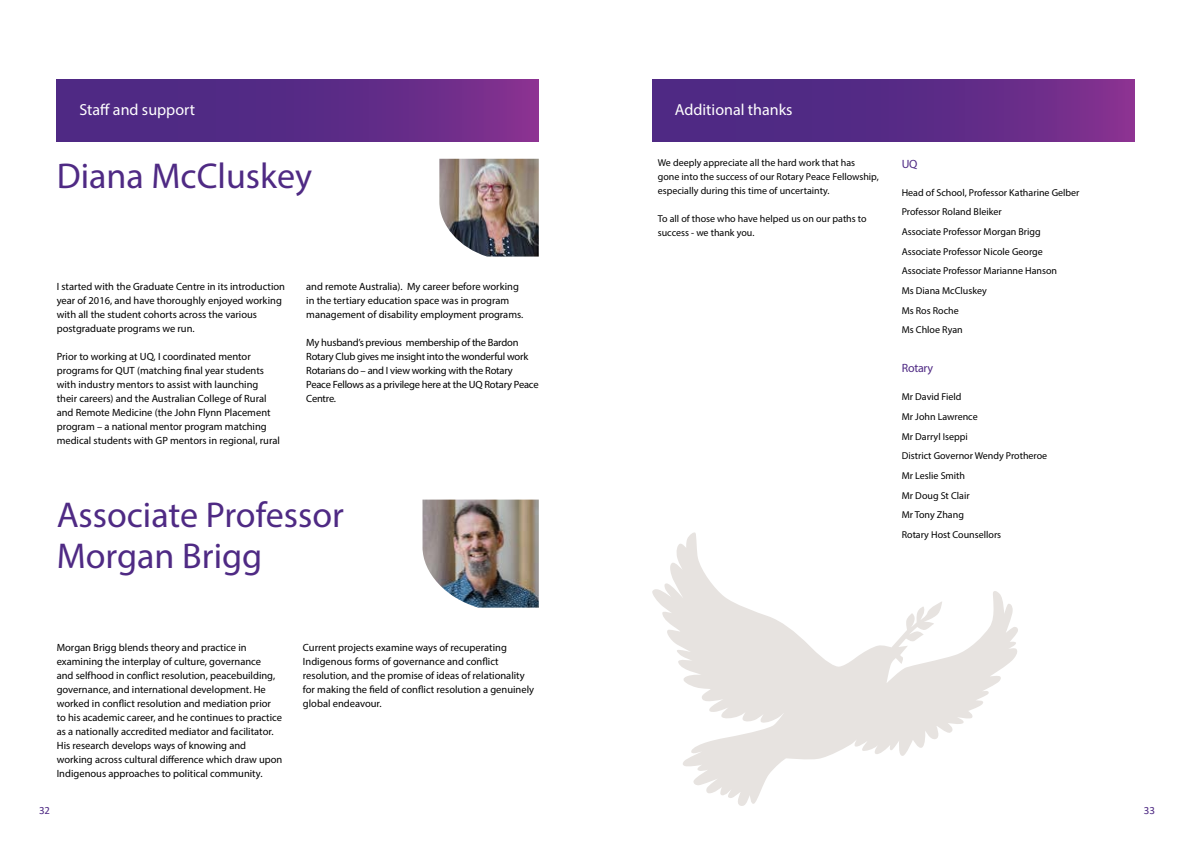
<style>
.page{position:relative;width:1191px;height:842px;background:#fff}
.page>*{position:absolute;margin:0;border:0;box-sizing:border-box;transform-origin:0 0}
.t1{font:36px/41.7px "Myriad Pro";color:#4f2a84}
.t2{font:16px "Myriad Pro";color:#fff}
.t3{font:12px "Myriad Pro";letter-spacing:-.02em;color:#4f2a84}
.t4{font:11px "Calibri";color:#4f2a84}
.t5{font:10.5px/14px "Myriad Pro";color:#000}
.t6{font:10.5px/14px "Myriad Pro";letter-spacing:-.02em;color:#000}
.t7{font:10px/19.7px "Myriad Pro";color:#000}
</style>
<div class="page">
<img style="left:439px;top:159px;width:100px;height:98px">
<img style="left:422px;top:500px;width:117px;height:108px">
<svg style="left:57px;top:79px;width:482px;height:63px;background:#5e2b87"></svg>
<svg style="left:652px;top:79px;width:482px;height:63px;background:#5e2b87"></svg>
<svg style="left:652px;top:532px;width:366px;height:274px"></svg>
<h2 class="t2" style="left:79px;top:100px;width:117px">Staff and support</h2>
<h1 class="t1" style="left:57px;top:154px;width:257px">Diana McCluskey</h1>
<p class="t5" style="left:57px;top:279px;width:230px">I started with the Graduate Centre in its introduction year of 2016, and have thoroughly enjoyed working with all the student cohorts across the various postgraduate programs we run.</p>
<p class="t5" style="left:57px;top:349px;width:225px">Prior to working at UQ, I coordinated mentor programs for QUT (matching final year students with industry mentors to assist with launching their careers) and the Australian College of Rural and Remote Medicine (the John Flynn Placement program – a national mentor program matching medical students with GP mentors in regional, rural</p>
<p class="t5" style="left:306px;top:279px;width:219px">and remote Australia). My career before working in the tertiary education space was in program management of disability employment programs.</p>
<p class="t6" style="left:306px;top:335px;width:234px">My husband’s previous membership of the Bardon Rotary Club gives me insight into the wonderful work Rotarians do – and I view working with the Rotary Peace Fellows as a privilege here at the UQ Rotary Peace Centre.</p>
<h1 class="t1" style="left:57px;top:493px;width:289px">Associate Professor<br>Morgan Brigg</h1>
<p class="t5" style="left:57px;top:641px;width:227px">Morgan Brigg blends theory and practice in examining the interplay of culture, governance<br>and selfhood in conflict resolution, peacebuilding, governance, and international development. He worked in conflict resolution and mediation prior to his academic career, and he continues to practice as a nationally accredited mediator and facilitator.<br>His research develops ways of knowing and working across cultural difference which draw upon Indigenous approaches to political community.</p>
<p class="t5" style="left:303px;top:641px;width:233px">Current projects examine ways of recuperating Indigenous forms of governance and conflict resolution, and the promise of ideas of relationality for making the field of conflict resolution a genuinely global endeavour.</p>
<h2 class="t2" style="left:675px;top:100px;width:119px">Additional thanks</h2>
<p class="t7" style="left:658px;top:156px;width:222px;line-height:14px">We deeply appreciate all the hard work that has gone into the success of our Rotary Peace Fellowship, especially during this time of uncertainty.</p>
<p class="t7" style="left:658px;top:212px;width:210px;line-height:14px">To all of those who have helped us on our paths to success - we thank you.</p>
<p class="t3" style="left:901px;top:156px;width:17px">UQ</p>
<p class="t7" style="left:901px;top:182px;width:179px">Head of School, Professor Katharine Gelber<br>Professor Roland Bleiker<br>Associate Professor Morgan Brigg<br>Associate Professor Nicole George<br>Associate Professor Marianne Hanson<br>Ms Diana McCluskey<br>Ms Ros Roche<br>Ms Chloe Ryan</p>
<p class="t3" style="left:901px;top:361px;width:33px">Rotary</p>
<p class="t7" style="left:901px;top:387px;width:147px">Mr David Field<br>Mr John Lawrence<br>Mr Darryl Iseppi<br>District Governor Wendy Protheroe<br>Mr Leslie Smith<br>Mr Doug St Clair<br>Mr Tony Zhang<br>Rotary Host Counsellors</p>
<p class="t4" style="left:39px;top:803px;width:13px">32</p>
<p class="t4" style="left:1143px;top:803px;width:13px">33</p>
</div>
